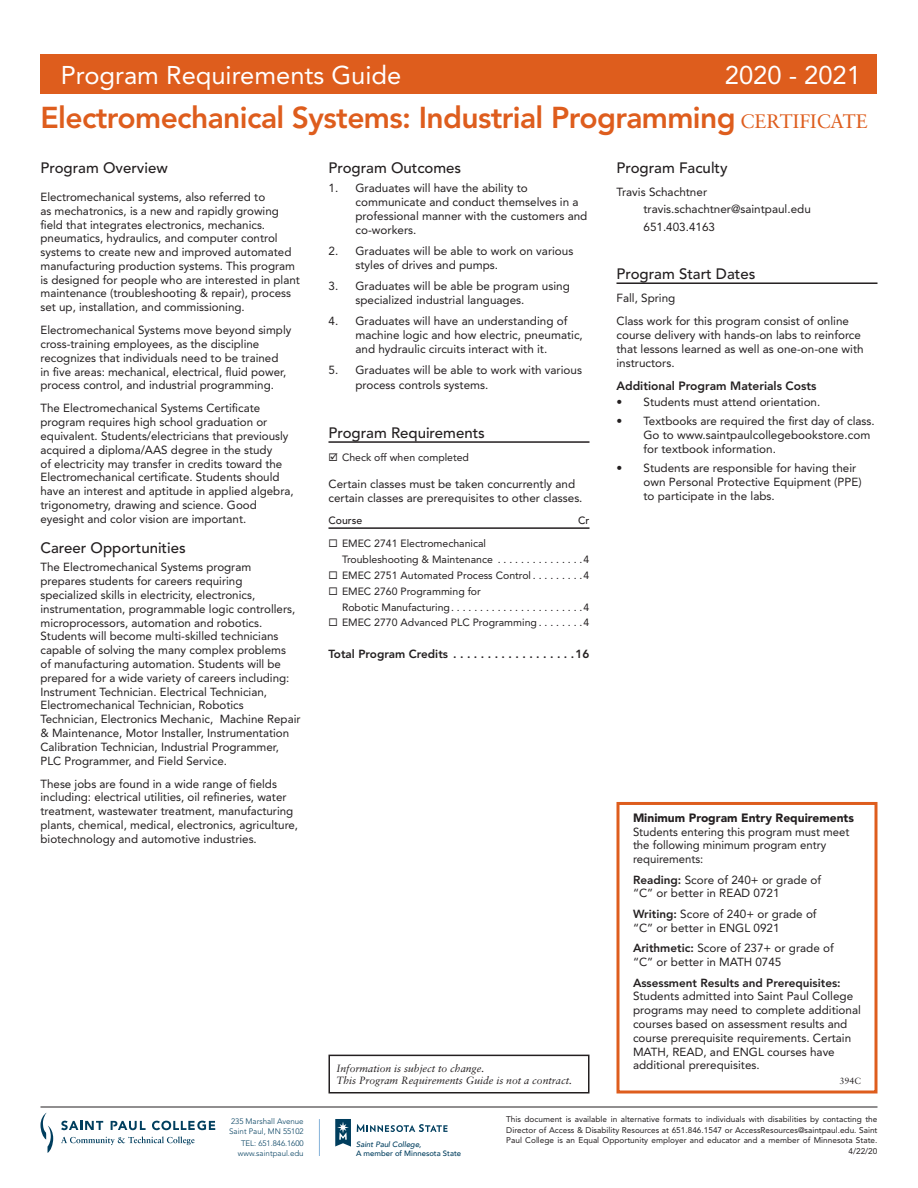
<style>
.page{position:relative;width:918px;height:1188px;background:#fff}
.page>*{position:absolute;margin:0;border:0;box-sizing:border-box;transform-origin:0 0}
.t1{font:800 30px "Avenir LT Std";letter-spacing:-.02em;color:#de5d1d}
.t2{font:25.5px "Avenir LT Std";color:#fff}
.t3{font:500 15px "Avenir LT Std";color:#231f20}
.t4{font:800 12px "Avenir LT Std";color:#231f20}
.t5{font:900 12px "Avenir LT Std";color:#231f20}
.t6{font:11.7px/13.8px "Avenir LT Std";color:#231f20}
.t7{font:800 11.7px "Avenir LT Std";color:#231f20}
.t8{font:10.5px/15.9px "Avenir LT Std";color:#231f20}
.t9{font:italic 10.5px/12.6px "Sabon";color:#231f20}
.t10{font:500 10.5px "Avenir LT Std";color:#231f20}
.t11{font:9px "Sabon LT Std";color:#231f20}
.t12{font:8.25px/10.5px "Avenir LT Std";color:#231f20;text-align:right}
.t13{font:300 7.95px/9.4px "Avenir LT Std";color:#003e5e}
.t14{font:500 7.65px "Avenir";color:#003e5e}
.t15{font:italic 500 7.65px "Avenir";color:#003e5e}
.s1{font-family:"Sabon LT Std";font-weight:400;font-size:19.5px}
.s2{font-weight:800}
</style>
<div class="page">
<hr style="left:40px;top:1107px;width:838px;height:1px;background:#231f20">
<hr style="left:319px;top:1119px;width:1px;height:37px;background:#86b2d9">
<svg style="left:40px;top:1113px;width:13px;height:40px"></svg>
<svg style="left:61px;top:1136px;width:134px;height:9px"></svg>
<svg style="left:61px;top:1121px;width:42px;height:9px"></svg>
<svg style="left:152px;top:1121px;width:63px;height:9px"></svg>
<svg style="left:111px;top:1121px;width:35px;height:9px"></svg>
<svg style="left:357px;top:1124px;width:91px;height:8px"></svg>
<svg style="left:335px;top:1119px;width:16px;height:28px"></svg>
<div style="left:328px;top:1055px;width:262px;height:39px;border:2px solid #231f20"></div>
<hr style="left:328px;top:441px;width:262px;height:2px;background:#231f20">
<hr style="left:328px;top:527px;width:262px;height:2px;background:#231f20">
<hr style="left:616px;top:282px;width:262px;height:2px;background:#231f20">
<div style="left:40px;top:54px;width:838px;height:39px;background:#de5d1d"></div>
<div style="left:616px;top:802px;width:262px;height:292px;border:3px solid #de5d1d"></div>
<h2 class="t2" style="left:61px;top:60px;width:342px">Program Requirements Guide</h2>
<h2 class="t2" style="left:725px;top:60px;width:138px">2020 - 2021</h2>
<h1 class="t1" style="left:40px;top:100px;width:829px">Electromechanical Systems: Industrial Programming <span class="s1">CERTIFICATE</span></h1>
<p class="t3" style="left:40px;top:159px;width:129px">Program Overview</p>
<p class="t6" style="left:40px;top:190px;width:261px">Electromechanical systems, also referred to<br>as mechatronics, is a new and rapidly growing field that integrates electronics, mechanics. pneumatics, hydraulics, and computer control systems to create new and improved automated manufacturing production systems. This program is designed for people who are interested in plant maintenance (troubleshooting &amp; repair), process set up, installation, and commissioning.</p>
<p class="t6" style="left:40px;top:323px;width:252px">Electromechanical Systems move beyond simply cross-training employees, as the discipline recognizes that individuals need to be trained<br>in five areas: mechanical, electrical, fluid power, process control, and industrial programming.</p>
<p class="t6" style="left:40px;top:402px;width:255px">The Electromechanical Systems Certificate program requires high school graduation or equivalent. Students/electricians that previously acquired a diploma/AAS degree in the study<br>of electricity may transfer in credits toward the Electromechanical certificate. Students should have an interest and aptitude in applied algebra, trigonometry, drawing and science. Good eyesight and color vision are important.</p>
<p class="t3" style="left:40px;top:539px;width:147px">Career Opportunities</p>
<p class="t6" style="left:40px;top:561px;width:262px">The Electromechanical Systems program<br>prepares students for careers requiring specialized skills in electricity, electronics, instrumentation, programmable logic controllers, microprocessors, automation and robotics.<br>Students will become multi-skilled technicians capable of solving the many complex problems<br>of manufacturing automation. Students will be prepared for a wide variety of careers including:<br>Instrument Technician. Electrical Technician, Electromechanical Technician, Robotics Technician, Electronics Mechanic, Machine Repair &amp; Maintenance, Motor Installer, Instrumentation Calibration Technician, Industrial Programmer, PLC Programmer, and Field Service.</p>
<p class="t6" style="left:40px;top:777px;width:259px">These jobs are found in a wide range of fields including: electrical utilities, oil refineries, water treatment, wastewater treatment, manufacturing plants, chemical, medical, electronics, agriculture, biotechnology and automotive industries.</p>
<p class="t3" style="left:328px;top:159px;width:134px">Program Outcomes</p>
<p class="t6" style="left:356px;top:181px;width:233px;text-indent:-27px">1. Graduates will have the ability to communicate and conduct themselves in a professional manner with the customers and co-workers.</p>
<p class="t6" style="left:356px;top:244px;width:219px;text-indent:-27px">2. Graduates will be able to work on various styles of drives and pumps.</p>
<p class="t6" style="left:356px;top:279px;width:216px;text-indent:-27px">3. Graduates will be able be program using specialized industrial languages.</p>
<p class="t6" style="left:356px;top:314px;width:229px;text-indent:-27px">4. Graduates will have an understanding of machine logic and how electric, pneumatic, and hydraulic circuits interact with it.</p>
<p class="t6" style="left:356px;top:363px;width:228px;line-height:15px;text-indent:-27px">5. Graduates will be able to work with various process controls systems.</p>
<p class="t3" style="left:328px;top:424px;width:158px">Program Requirements</p>
<p class="t8" style="left:328px;top:449px;width:142px">☑ Check off when completed</p>
<p class="t6" style="left:328px;top:478px;width:256px">Certain classes must be taken concurrently and certain classes are prerequisites to other classes.</p>
<p class="t10" style="left:328px;top:514px;width:35px">Course</p>
<p class="t10" style="left:578px;top:514px;width:13px">Cr</p>
<p class="t8" style="left:342px;top:535px;width:157px;text-indent:-14px">◻ EMEC 2741 Electromechanical<br>Troubleshooting &amp; Maintenance ...............</p>
<p class="t8" style="left:584px;top:551px;width:7px">4</p>
<p class="t8" style="left:328px;top:567px;width:207px">◻ EMEC 2751 Automated Process Control.........</p>
<p class="t8" style="left:584px;top:567px;width:7px">4</p>
<p class="t8" style="left:342px;top:583px;width:140px;text-indent:-14px">◻ EMEC 2760 Programming for<br>Robotic Manufacturing.......................</p>
<p class="t8" style="left:584px;top:599px;width:7px">4</p>
<p class="t8" style="left:328px;top:615px;width:213px">◻ EMEC 2770 Advanced PLC Programming........</p>
<p class="t8" style="left:584px;top:615px;width:7px">4</p>
<p class="t7" style="left:328px;top:647px;width:263px">Total Program Credits . . . . . . . . . . . . . . . . . 16</p>
<p class="t3" style="left:616px;top:159px;width:113px">Program Faculty</p>
<p class="t6" style="left:644px;top:183px;width:169px;line-height:17.2px;text-indent:-27px">Travis Schachtner travis.schachtner@saintpaul.edu<br>651.403.4163</p>
<p class="t3" style="left:616px;top:265px;width:140px">Program Start Dates</p>
<p class="t6" style="left:616px;top:287px;width:234px;line-height:23px">Fall, Spring<br>Class work for this program consist of online</p>
<p class="t6" style="left:616px;top:328px;width:249px">course delivery with hands-on labs to reinforce that lessons learned as well as one-on-one with instructors.</p>
<p class="t4" style="left:616px;top:378px;width:201px">Additional Program Materials Costs</p>
<p class="t6" style="left:616px;top:395px;width:205px">• Students must attend orientation.</p>
<p class="t6" style="left:644px;top:414px;width:233px;text-indent:-27px">• Textbooks are required the first day of class.<br>Go to www.saintpaulcollegebookstore.com for textbook information.</p>
<p class="t6" style="left:644px;top:461px;width:220px;text-indent:-27px">• Students are responsible for having their own Personal Protective Equipment (PPE) to participate in the labs.</p>
<p class="t9" style="left:336px;top:1062px;width:237px">Information is subject to change.<br>This Program Requirements Guide is not a contract.</p>
<p class="t5" style="left:633px;top:810px;width:223px">Minimum Program Entry Requirements</p>
<p class="t6" style="left:633px;top:825px;width:218px">Students entering this program must meet the following minimum program entry requirements:</p>
<p class="t6" style="left:633px;top:873px;width:190px"><span class="s2">Reading:</span> Score of 240+ or grade of “C” or better in READ 0721</p>
<p class="t6" style="left:633px;top:907px;width:185px"><span class="s2">Writing:</span> Score of 240+ or grade of “C” or better in ENGL 0921</p>
<p class="t6" style="left:633px;top:941px;width:202px"><span class="s2">Arithmetic:</span> Score of 237+ or grade of “C” or better in MATH 0745</p>
<p class="t7" style="left:633px;top:976px;width:209px">Assessment Results and Prerequisites:</p>
<p class="t6" style="left:633px;top:990px;width:229px">Students admitted into Saint Paul College programs may need to complete additional courses based on assessment results and course prerequisite requirements. Certain MATH, READ, and ENGL courses have additional prerequisites.</p>
<p class="t11" style="left:839px;top:1075px;width:23px">394C</p>
<p class="t13" style="left:229px;top:1117px;width:76px">235 Marshall Avenue<br>Saint Paul, MN 55102</p>
<p class="t13" style="left:238px;top:1139px;width:67px;text-align:center">TEL: 651.846.1600 www.saintpaul.edu</p>
<p class="t15" style="left:356px;top:1139px;width:67px">Saint Paul College,</p>
<p class="t14" style="left:356px;top:1147px;width:107px">A member of Minnesota State</p>
<p class="t12" style="left:506px;top:1114px;width:373px">This document is available in alternative formats to individuals with disabilities by contacting the Director of Access &amp; Disability Resources at 651.846.1547 or AccessResources@saintpaul.edu. Saint Paul College is an Equal Opportunity employer and educator and a member of Minnesota State.<br>4/22/20</p>
</div>
